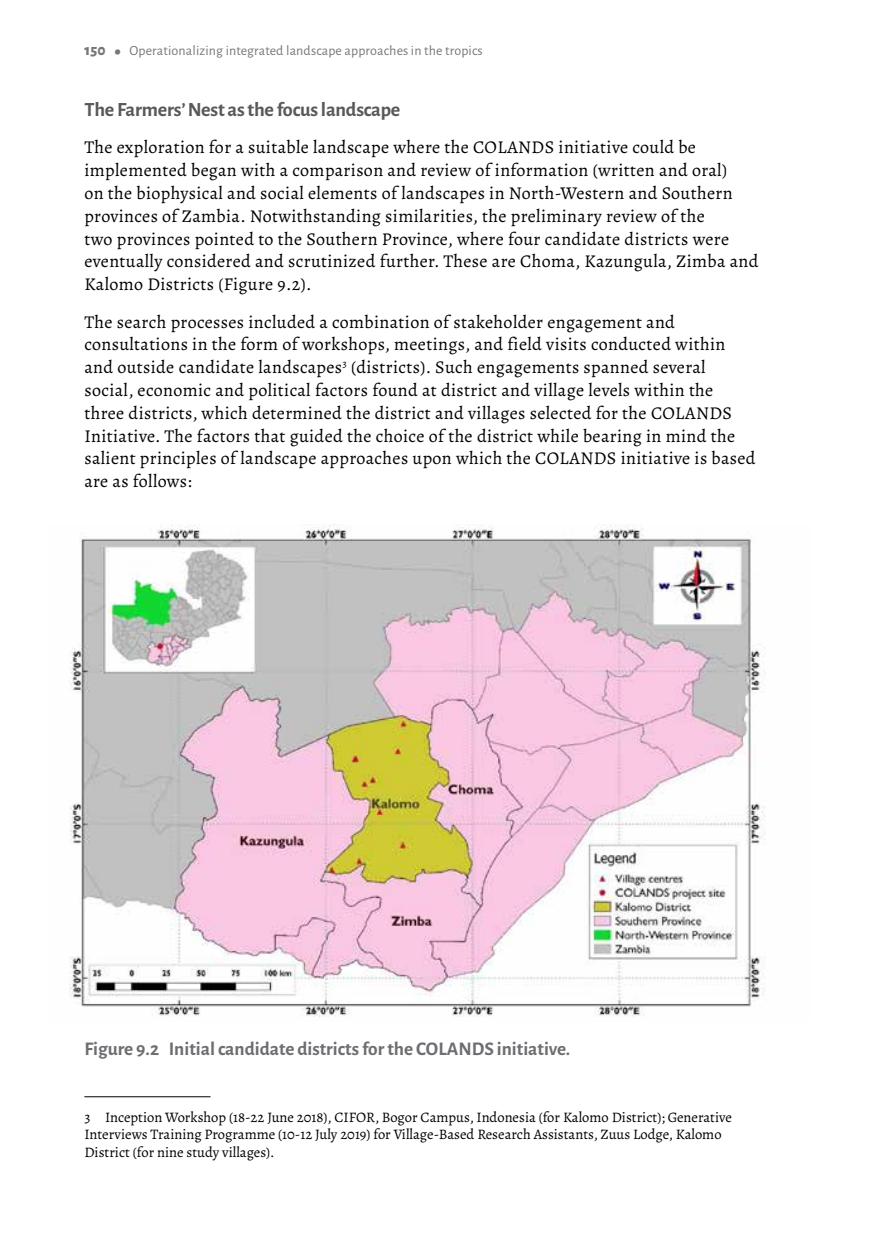
<style>
.page{position:relative;width:874px;height:1241px;background:#fff}
.page>*{position:absolute;margin:0;border:0;box-sizing:border-box;transform-origin:0 0}
.t1{font:700 20.12px "Alegreya Sans";letter-spacing:-.01em;color:#58595b}
.t2{font:700 19.25px "Alegreya Sans";color:#6d6e71}
.t3{font:18.03px/22.8px "Alegreya";letter-spacing:.02em;color:#000}
.t4{font:14.53px/17.5px "Alegreya";color:#000}
.t5{font:14px "Alegreya Sans";letter-spacing:.01em;color:#77787b}
.s1{font-weight:800;font-size:15.75px}
.s2{font-weight:900;font-size:19.25px}
</style>
<div class="page">
<hr style="left:84px;top:1096px;width:126px;height:1px;background:#000">
<img style="left:69px;top:524px;width:697px;height:493px">
<p class="t5" style="left:84px;top:41px;width:400px"><span class="s1">150</span> <span class="s2">•</span> Operationalizing integrated landscape approaches in the tropics</p>
<p class="t1" style="left:84px;top:95px;width:317px">The Farmers’ Nest as the focus landscape</p>
<p class="t3" style="left:84px;top:136px;width:675px">The exploration for a suitable landscape where the COLANDS initiative could be implemented began with a comparison and review of information (written and oral)<br>on the biophysical and social elements of landscapes in North-Western and Southern provinces of Zambia. Notwithstanding similarities, the preliminary review of the<br>two provinces pointed to the Southern Province, where four candidate districts were eventually considered and scrutinized further. These are Choma, Kazungula, Zimba and Kalomo Districts (Figure 9.2).</p>
<p class="t3" style="left:84px;top:310px;width:672px">The search processes included a combination of stakeholder engagement and consultations in the form of workshops, meetings, and field visits conducted within and outside candidate landscapes<sup>3</sup> (districts). Such engagements spanned several social, economic and political factors found at district and village levels within the three districts, which determined the district and villages selected for the COLANDS Initiative. The factors that guided the choice of the district while bearing in mind the salient principles of landscape approaches upon which the COLANDS initiative is based are as follows:</p>
<p class="t2" style="left:84px;top:1034px;width:487px">Figure 9.2 Initial candidate districts for the COLANDS initiative.</p>
<p class="t4" style="left:84px;top:1107px;width:648px">3 Inception Workshop (18-22 June 2018), CIFOR, Bogor Campus, Indonesia (for Kalomo District); Generative<br>Interviews Training Programme (10-12 July 2019) for Village-Based Research Assistants, Zuus Lodge, Kalomo<br>District (for nine study villages).</p>
</div>
